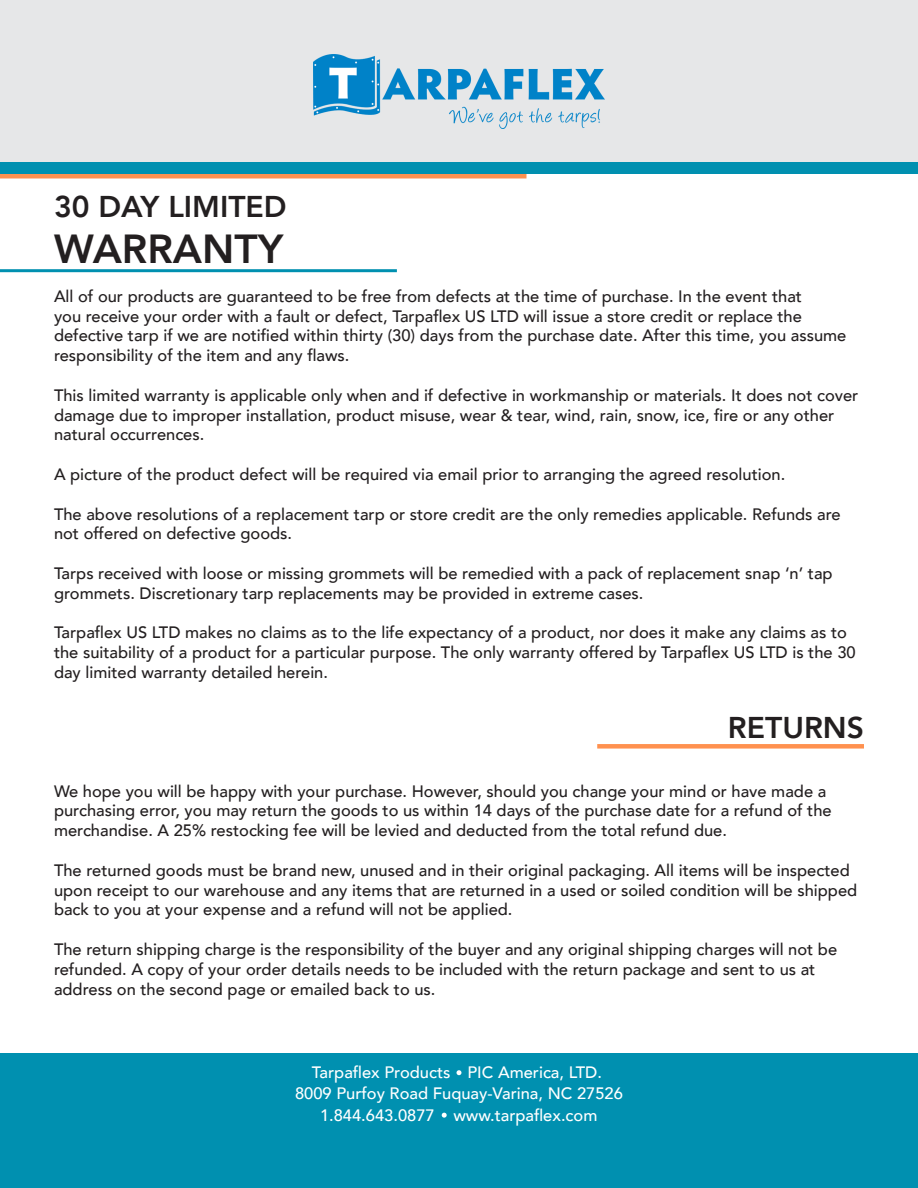
<style>
.page{position:relative;width:918px;height:1188px;background:#fff}
.page>*{position:absolute;margin:0;border:0;box-sizing:border-box;transform-origin:0 0}
.t1{font:800 40.5px "Avenir";color:#231f20}
.t2{font:800 30px "Avenir";color:#231f20}
.t3{font:500 16.5px/19.8px "Avenir";color:#231f20}
.t4{font:500 16.5px "Avenir";color:#fff}
</style>
<div class="page">
<div style="left:0;top:0;width:918px;height:173px;background:#e6e7e8"></div>
<hr style="left:0;top:269px;width:397px;height:3px;background:#0090b0">
<img style="left:313px;top:54px;width:292px;height:74px">
<div style="left:0;top:162px;width:918px;height:12px;background:#0090b0"></div>
<hr style="left:0;top:174px;width:526px;height:4px;background:#ff914f">
<div style="left:0;top:1053px;width:918px;height:135px;background:#0090b0"></div>
<div style="left:597px;top:744px;width:267px;height:5px;background:#ff914f"></div>
<svg style="left:457px;top:1070px;width:4px;height:5px"></svg>
<svg style="left:442px;top:1113px;width:5px;height:5px"></svg>
<p class="t2" style="left:54px;top:183px;width:234px">30 DAY LIMITED</p>
<p class="t1" style="left:54px;top:217px;width:231px">WARRANTY</p>
<p class="t3" style="left:54px;top:285px;width:794px">All of our products are guaranteed to be free from defects at the time of purchase. In the event that<br>you receive your order with a fault or defect, Tarpaflex US LTD will issue a store credit or replace the defective tarp if we are notified within thirty (30) days from the purchase date. After this time, you assume responsibility of the item and any flaws.</p>
<p class="t3" style="left:54px;top:384px;width:806px">This limited warranty is applicable only when and if defective in workmanship or materials. It does not cover damage due to improper installation, product misuse, wear &amp; tear, wind, rain, snow, ice, fire or any other natural occurrences.</p>
<p class="t3" style="left:54px;top:464px;width:733px">A picture of the product defect will be required via email prior to arranging the agreed resolution.</p>
<p class="t3" style="left:54px;top:503px;width:788px">The above resolutions of a replacement tarp or store credit are the only remedies applicable. Refunds are not offered on defective goods.</p>
<p class="t3" style="left:54px;top:563px;width:780px">Tarps received with loose or missing grommets will be remedied with a pack of replacement snap ‘n’ tap grommets. Discretionary tarp replacements may be provided in extreme cases.</p>
<p class="t3" style="left:54px;top:622px;width:803px">Tarpaflex US LTD makes no claims as to the life expectancy of a product, nor does it make any claims as to the suitability of a product for a particular purpose. The only warranty offered by Tarpaflex US LTD is the 30 day limited warranty detailed herein.</p>
<p class="t2" style="left:728px;top:704px;width:138px">RETURNS</p>
<p class="t3" style="left:54px;top:780px;width:779px">We hope you will be happy with your purchase. However, should you change your mind or have made a purchasing error, you may return the goods to us within 14 days of the purchase date for a refund of the merchandise. A 25% restocking fee will be levied and deducted from the total refund due.</p>
<p class="t3" style="left:54px;top:859px;width:805px">The returned goods must be brand new, unused and in their original packaging. All items will be inspected upon receipt to our warehouse and any items that are returned in a used or soiled condition will be shipped back to you at your expense and a refund will not be applied.</p>
<p class="t3" style="left:54px;top:938px;width:785px">The return shipping charge is the responsibility of the buyer and any original shipping charges will not be refunded. A copy of your order details needs to be included with the return package and sent to us at address on the second page or emailed back to us.</p>
<p class="t4" style="left:312px;top:1058px;width:140px">Tarpaflex Products</p>
<p class="t4" style="left:468px;top:1058px;width:136px">PIC America, LTD.</p>
<p class="t4" style="left:295px;top:1079px;width:329px">8009 Purfoy Road Fuquay-Varina, NC 27526</p>
<p class="t4" style="left:320px;top:1101px;width:116px">1.844.643.0877</p>
<p class="t4" style="left:453px;top:1101px;width:145px">www.tarpaflex.com</p>
</div>
